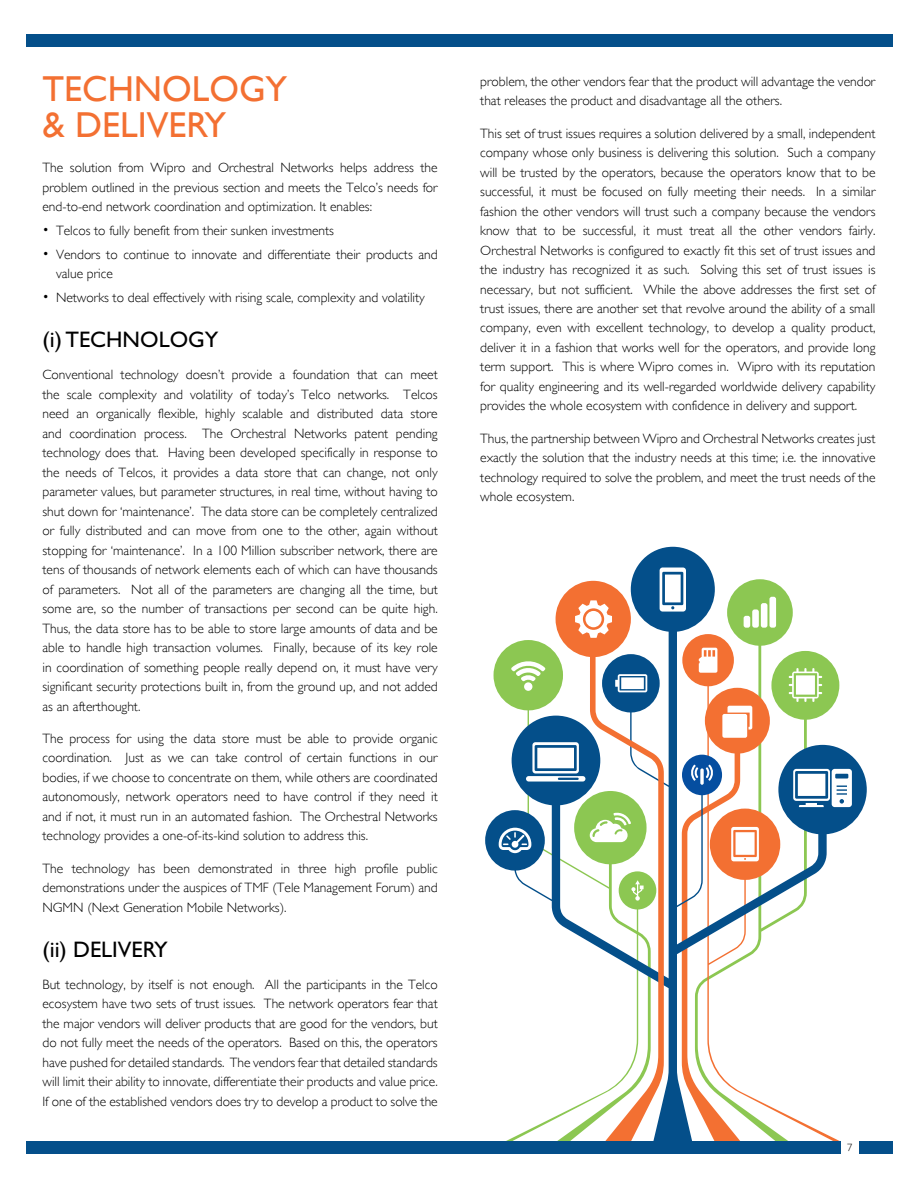
<style>
.page{position:relative;width:918px;height:1188px;background:#fff}
.page>*{position:absolute;margin:0;border:0;box-sizing:border-box;transform-origin:0 0}
.t1{font:36px/36px "Gill Sans";color:#f37032}
.t2{font:22.5px "Gill Sans Std";color:#000}
.t3{font:300 13.5px/19.5px "Gill Sans";color:#000;text-align:justify}
.t4{font:300 10.5px "Gill Sans";color:#000}
</style>
<div class="page">
<div style="left:26px;top:34px;width:866px;height:13px;background:#044f8a"></div>
<div style="left:26px;top:1141px;width:866px;height:13px;background:#044f8a"></div>
<div style="left:841px;top:1141px;width:17px;height:13px;background:#fff"></div>
<svg style="left:485px;top:547px;width:382px;height:594px"></svg>
<svg style="left:556px;top:581px;width:108px;height:560px"></svg>
<svg style="left:660px;top:568px;width:26px;height:44px"></svg>
<svg style="left:526px;top:742px;width:59px;height:40px"></svg>
<svg style="left:793px;top:769px;width:59px;height:38px"></svg>
<div style="left:524px;top:682px;width:8px;height:9px;background:#fff;border-radius:50%"></div>
<svg style="left:511px;top:659px;width:34px;height:22px"></svg>
<svg style="left:744px;top:597px;width:32px;height:31px"></svg>
<svg style="left:615px;top:674px;width:32px;height:18px"></svg>
<svg style="left:575px;top:600px;width:37px;height:38px"></svg>
<svg style="left:499px;top:828px;width:32px;height:25px"></svg>
<svg style="left:682px;top:688px;width:88px;height:453px"></svg>
<svg style="left:590px;top:812px;width:41px;height:30px"></svg>
<svg style="left:788px;top:668px;width:35px;height:34px"></svg>
<svg style="left:506px;top:880px;width:138px;height:261px"></svg>
<svg style="left:699px;top:648px;width:18px;height:25px"></svg>
<h1 class="t1" style="left:43px;top:72px;width:246px">TECHNOLOGY &amp; DELIVERY</h1>
<p class="t3" style="left:480px;top:72px;width:397px">problem, the other vendors fear that the product will advantage the vendor that releases the product and disadvantage all the others.</p>
<p class="t3" style="left:480px;top:123px;width:397px">This set of trust issues requires a solution delivered by a small, independent company whose only business is delivering this solution. Such a company will be trusted by the operators, because the operators know that to be successful, it must be focused on fully meeting their needs. In a similar fashion the other vendors will trust such a company because the vendors know that to be successful, it must treat all the other vendors fairly.<br>Orchestral Networks is configured to exactly fit this set of trust issues and the industry has recognized it as such. Solving this set of trust issues is necessary, but not sufficient. While the above addresses the first set of trust issues, there are another set that revolve around the ability of a small company, even with excellent technology, to develop a quality product, deliver it in a fashion that works well for the operators, and provide long term support. This is where Wipro comes in. Wipro with its reputation for quality engineering and its well-regarded worldwide delivery capability provides the whole ecosystem with confidence in delivery and support.</p>
<p class="t3" style="left:480px;top:429px;width:397px">Thus, the partnership between Wipro and Orchestral Networks creates just exactly the solution that the industry needs at this time; i.e. the innovative technology required to solve the problem, and meet the trust needs of the whole ecosystem.</p>
<p class="t3" style="left:43px;top:158px;width:397px">The solution from Wipro and Orchestral Networks helps address the problem outlined in the previous section and meets the Telco’s needs for end-to-end network coordination and optimization. It enables:</p>
<p class="t3" style="left:43px;top:221px;width:293px">• Telcos to fully benefit from their sunken investments</p>
<p class="t3" style="left:56px;top:245px;width:383px;text-indent:-14px">• Vendors to continue to innovate and differentiate their products and value price</p>
<p class="t3" style="left:43px;top:288px;width:384px">• Networks to deal effectively with rising scale, complexity and volatility</p>
<h2 class="t2" style="left:43px;top:326px;width:177px">(i) TECHNOLOGY</h2>
<p class="t3" style="left:43px;top:365px;width:397px">Conventional technology doesn’t provide a foundation that can meet the scale complexity and volatility of today’s Telco networks. Telcos need an organically flexible, highly scalable and distributed data store and coordination process. The Orchestral Networks patent pending technology does that. Having been developed specifically in response to the needs of Telcos, it provides a data store that can change, not only parameter values, but parameter structures, in real time, without having to shut down for ‘maintenance’. The data store can be completely centralized or fully distributed and can move from one to the other, again without stopping for ‘maintenance’. In a 100 Million subscriber network, there are tens of thousands of network elements each of which can have thousands of parameters. Not all of the parameters are changing all the time, but some are, so the number of transactions per second can be quite high.<br>Thus, the data store has to be able to store large amounts of data and be able to handle high transaction volumes. Finally, because of its key role in coordination of something people really depend on, it must have very significant security protections built in, from the ground up, and not added as an afterthought.</p>
<p class="t3" style="left:43px;top:729px;width:397px">The process for using the data store must be able to provide organic coordination. Just as we can take control of certain functions in our bodies, if we choose to concentrate on them, while others are coordinated autonomously, network operators need to have control if they need it and if not, it must run in an automated fashion. The Orchestral Networks technology provides a one-of-its-kind solution to address this.</p>
<p class="t3" style="left:43px;top:858px;width:397px">The technology has been demonstrated in three high profile public demonstrations under the auspices of TMF (Tele Management Forum) and NGMN (Next Generation Mobile Networks).</p>
<h2 class="t2" style="left:43px;top:936px;width:127px">(ii) DELIVERY</h2>
<p class="t3" style="left:43px;top:975px;width:397px">But technology, by itself is not enough. All the participants in the Telco ecosystem have two sets of trust issues. The network operators fear that the major vendors will deliver products that are good for the vendors, but do not fully meet the needs of the operators. Based on this, the operators have pushed for detailed standards. The vendors fear that detailed standards will limit their ability to innovate, differentiate their products and value price.<br>If one of the established vendors does try to develop a product to solve the</p>
<p class="t4" style="left:847px;top:1142px;width:7px">7</p>
</div>
